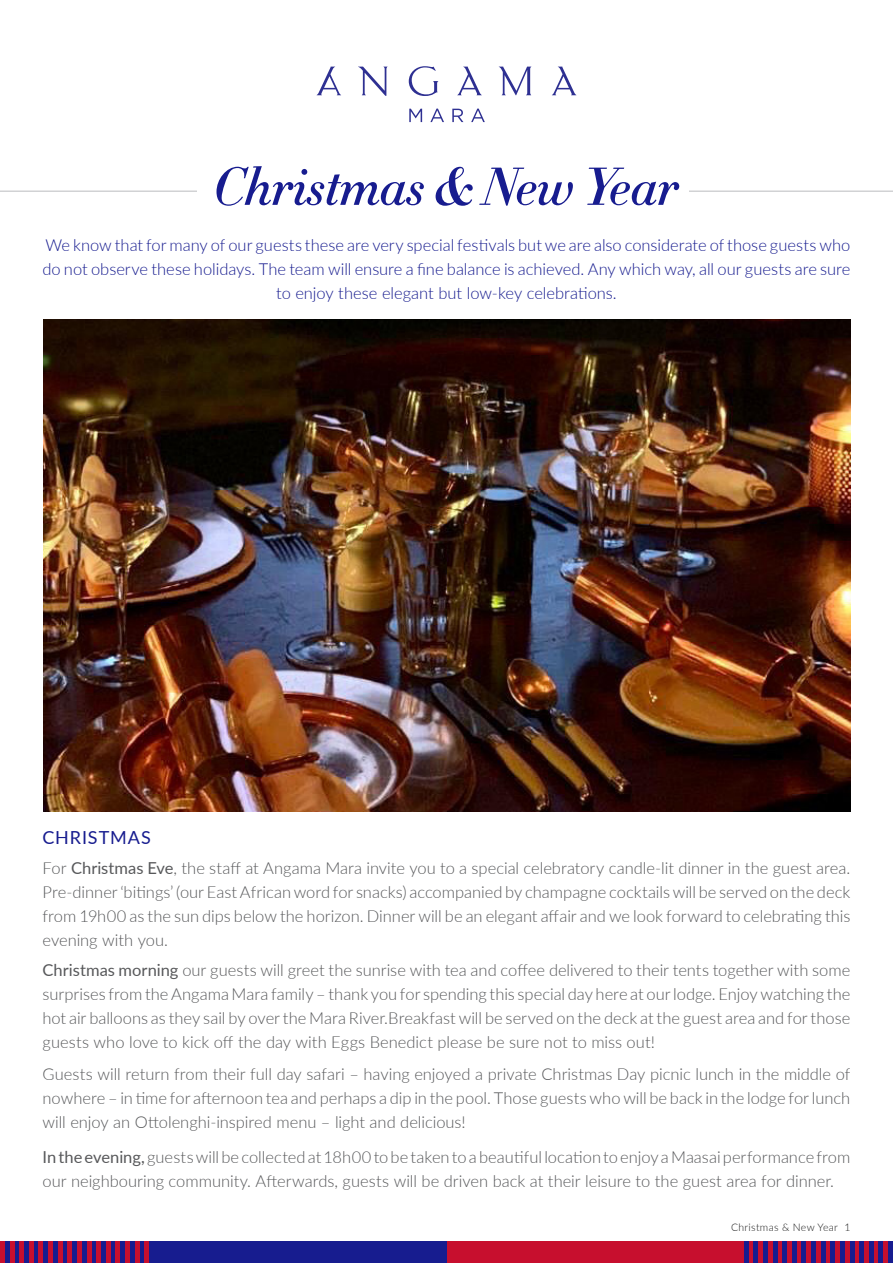
<style>
.page{position:relative;width:893px;height:1263px;background:#fff}
.page>*{position:absolute;margin:0;border:0;box-sizing:border-box;transform-origin:0 0}
.t1{font:italic 500 52.5px "HTF Didot M06";letter-spacing:-.02em;color:#171c8f}
.Sub_heading_Lato_12p{font:18px "Lato";letter-spacing:.05em;color:#171c8f}
.Heading{font:300 16.5px/24px "Lato";color:#57585a;text-align:justify}
.Heading-2{font:300 16.5px/24px "Lato";color:#171c8f;text-align:center}
.Page_numbers{font:300 10.5px "Lato";letter-spacing:.03em;color:#1a1a1a}
.s1{font-weight:400}
</style>
<div class="page">
<svg style="left:317px;top:66px;width:259px;height:56px"></svg>
<hr style="left:0;top:191px;width:893px;height:1px;background:#babcbe">
<div style="left:446px;top:1241px;width:447px;height:22px;background:#c70f2e"></div>
<div style="left:888px;top:1241px;width:5px;height:22px;background:#171c8f"></div>
<hr style="left:879px;top:1241px;width:4px;height:22px;background:#171c8f">
<div style="left:869px;top:1241px;width:5px;height:22px;background:#171c8f"></div>
<div style="left:859px;top:1241px;width:5px;height:22px;background:#171c8f"></div>
<hr style="left:850px;top:1241px;width:4px;height:22px;background:#171c8f">
<div style="left:840px;top:1241px;width:5px;height:22px;background:#171c8f"></div>
<div style="left:830px;top:1241px;width:5px;height:22px;background:#171c8f"></div>
<div style="left:821px;top:1241px;width:5px;height:22px;background:#171c8f"></div>
<div style="left:811px;top:1241px;width:5px;height:22px;background:#171c8f"></div>
<hr style="left:802px;top:1241px;width:4px;height:22px;background:#171c8f">
<div style="left:792px;top:1241px;width:5px;height:22px;background:#171c8f"></div>
<div style="left:782px;top:1241px;width:5px;height:22px;background:#171c8f"></div>
<hr style="left:773px;top:1241px;width:4px;height:22px;background:#171c8f">
<div style="left:763px;top:1241px;width:5px;height:22px;background:#171c8f"></div>
<div style="left:753px;top:1241px;width:5px;height:22px;background:#171c8f"></div>
<div style="left:744px;top:1241px;width:5px;height:22px;background:#171c8f"></div>
<div style="left:0;top:1241px;width:446px;height:22px;background:#171c8f"></div>
<div style="left:0;top:1241px;width:5px;height:22px;background:#c70f2e"></div>
<hr style="left:10px;top:1241px;width:4px;height:22px;background:#c70f2e">
<div style="left:19px;top:1241px;width:5px;height:22px;background:#c70f2e"></div>
<div style="left:29px;top:1241px;width:5px;height:22px;background:#c70f2e"></div>
<hr style="left:39px;top:1241px;width:4px;height:22px;background:#c70f2e">
<div style="left:48px;top:1241px;width:5px;height:22px;background:#c70f2e"></div>
<div style="left:58px;top:1241px;width:5px;height:22px;background:#c70f2e"></div>
<div style="left:67px;top:1241px;width:5px;height:22px;background:#c70f2e"></div>
<div style="left:77px;top:1241px;width:5px;height:22px;background:#c70f2e"></div>
<hr style="left:87px;top:1241px;width:4px;height:22px;background:#c70f2e">
<div style="left:96px;top:1241px;width:5px;height:22px;background:#c70f2e"></div>
<div style="left:106px;top:1241px;width:5px;height:22px;background:#c70f2e"></div>
<hr style="left:116px;top:1241px;width:4px;height:22px;background:#c70f2e">
<div style="left:125px;top:1241px;width:5px;height:22px;background:#c70f2e"></div>
<div style="left:135px;top:1241px;width:5px;height:22px;background:#c70f2e"></div>
<div style="left:144px;top:1241px;width:5px;height:22px;background:#c70f2e"></div>
<div style="left:197px;top:174px;width:492px;height:34px;background:#fff"></div>
<img style="left:43px;top:320px;width:807px;height:491px">
<p class="t1" style="left:214px;top:147px;width:467px">Christmas &amp; New Year</p>
<p class="Heading-2" style="left:42px;top:232px;width:810px">We know that for many of our guests these are very special festivals but we are also considerate of those guests who do not observe these holidays. The team will ensure a fine balance is achieved. Any which way, all our guests are sure to enjoy these elegant but low-key celebrations.</p>
<p class="Sub_heading_Lato_12p" style="left:43px;top:825px;width:110px">CHRISTMAS</p>
<p class="Heading" style="left:43px;top:856px;width:809px">For <span class="s1">Christmas Eve</span>, the staff at Angama Mara invite you to a special celebratory candle-lit dinner in the guest area.<br>Pre-dinner ‘bitings’ (our East African word for snacks) accompanied by champagne cocktails will be served on the deck from 19h00 as the sun dips below the horizon. Dinner will be an elegant affair and we look forward to celebrating this evening with you.</p>
<p class="Heading" style="left:43px;top:958px;width:809px"><span class="s1">Christmas morning</span> our guests will greet the sunrise with tea and coffee delivered to their tents together with some surprises from the Angama Mara family – thank you for spending this special day here at our lodge. Enjoy watching the hot air balloons as they sail by over the Mara River.Breakfast will be served on the deck at the guest area and for those guests who love to kick off the day with Eggs Benedict please be sure not to miss out!</p>
<p class="Heading" style="left:43px;top:1062px;width:809px">Guests will return from their full day safari – having enjoyed a private Christmas Day picnic lunch in the middle of nowhere – in time for afternoon tea and perhaps a dip in the pool. Those guests who will be back in the lodge for lunch will enjoy an Ottolenghi-inspired menu – light and delicious!</p>
<p class="Heading" style="left:43px;top:1144px;width:809px"><span class="s1">In the evening,</span> guests will be collected at 18h00 to be taken to a beautiful location to enjoy a Maasai performance from our neighbouring community. Afterwards, guests will be driven back at their leisure to the guest area for dinner.</p>
<p class="Page_numbers" style="left:731px;top:1220px;width:121px">Christmas &amp; New Year 1</p>
</div>
